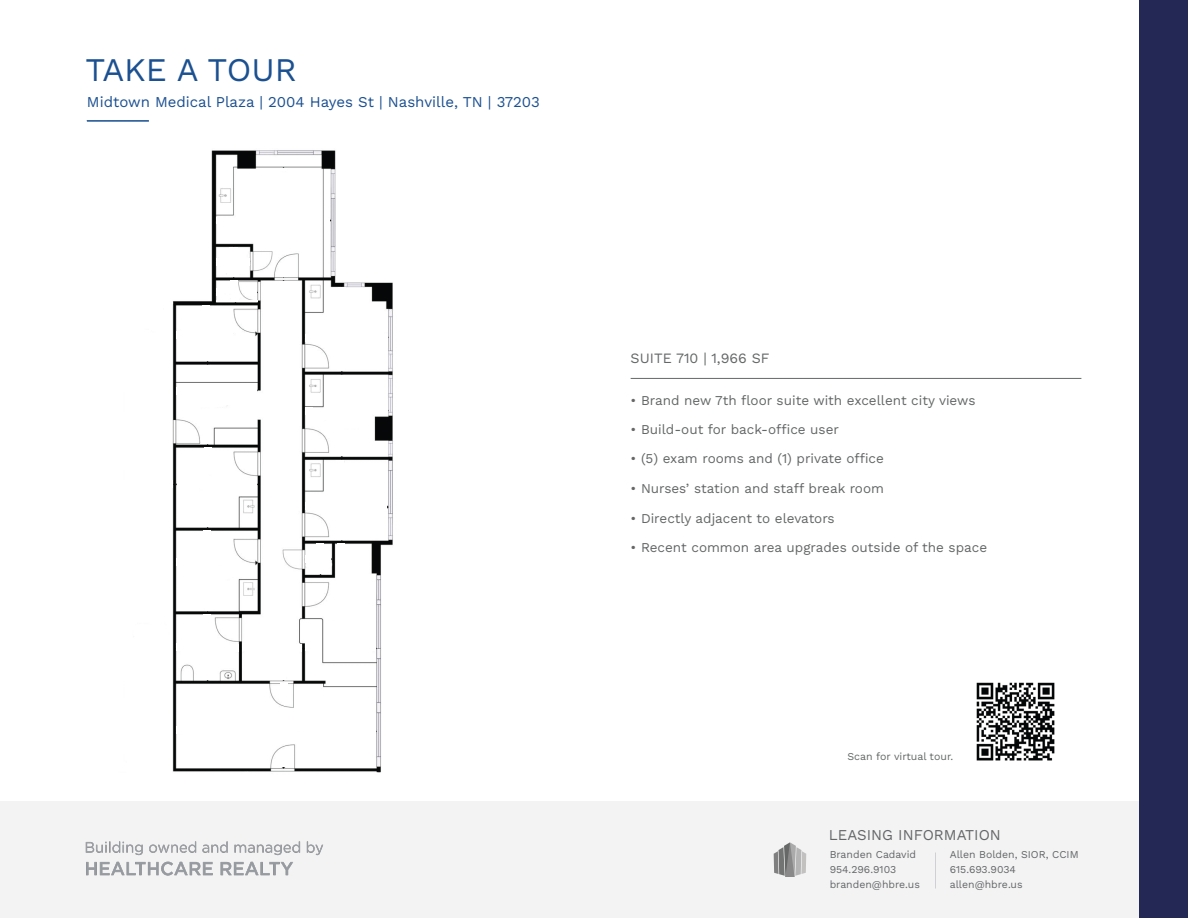
<style>
.page{position:relative;width:1188px;height:918px;background:#fff}
.page>*{position:absolute;margin:0;border:0;box-sizing:border-box;transform-origin:0 0}
.t1{font:33px "Work Sans";color:#1b5091}
.t2{font:15px "Work Sans";color:#1b5091}
.t3{font:15px "Work Sans";color:#646667}
.t4{font:14.25px "Work Sans";color:#646667}
.t5{font:13.5px "Work Sans";color:#646667}
.t6{font:10.5px/15px "Work Sans";color:#646667}
.t7{font:10.5px "Work Sans";color:#646767}
</style>
<div class="page">
<div style="left:0;top:801px;width:1188px;height:117px;background:#f3f3f4"></div>
<svg style="left:774px;top:842px;width:32px;height:35px"></svg>
<hr style="left:87px;top:120px;width:62px;height:2px;background:#1b5091">
<div style="left:1139px;top:0;width:49px;height:918px;background:#232954"></div>
<hr style="left:631px;top:378px;width:450px;height:1px;background:#646667">
<img style="left:976px;top:682px;width:79px;height:79px">
<img style="left:172px;top:150px;width:221px;height:623px">
<svg style="left:280px;top:168px;width:6px;height:3px"></svg>
<div style="left:216px;top:217px;width:6px;height:7px;background:#fff"></div>
<div style="left:229px;top:247px;width:8px;height:5px;background:#fff"></div>
<svg style="left:230px;top:273px;width:8px;height:4px"></svg>
<div style="left:216px;top:258px;width:6px;height:8px;background:#fff"></div>
<div style="left:244px;top:258px;width:6px;height:8px;background:#fff"></div>
<svg style="left:325px;top:218px;width:5px;height:7px"></svg>
<div style="left:280px;top:269px;width:8px;height:8px;background:#fff"></div>
<div style="left:280px;top:281px;width:8px;height:8px;background:#fff"></div>
<div style="left:230px;top:280px;width:8px;height:5px;background:#fff"></div>
<div style="left:216px;top:289px;width:8px;height:7px;background:#fff"></div>
<hr style="left:216px;top:301px;width:42px;height:1px;background:#fff">
<svg style="left:254px;top:289px;width:3px;height:7px"></svg>
<div style="left:231px;top:294px;width:8px;height:8px;background:#fff"></div>
<div style="left:202px;top:306px;width:8px;height:7px;background:#fff"></div>
<div style="left:176px;top:331px;width:8px;height:8px;background:#fff"></div>
<div style="left:204px;top:353px;width:8px;height:8px;background:#fff"></div>
<div style="left:204px;top:365px;width:8px;height:8px;background:#fff"></div>
<div style="left:176px;top:387px;width:8px;height:8px;background:#fff"></div>
<div style="left:250px;top:386px;width:7px;height:8px;background:#fff"></div>
<div style="left:201px;top:436px;width:11px;height:8px;background:#fff"></div>
<div style="left:204px;top:447px;width:8px;height:8px;background:#fff"></div>
<div style="left:165px;top:480px;width:8px;height:8px;background:#fff"></div>
<div style="left:177px;top:480px;width:8px;height:8px;background:#fff"></div>
<div style="left:204px;top:519px;width:8px;height:8px;background:#fff"></div>
<div style="left:249px;top:481px;width:8px;height:7px;background:#fff"></div>
<div style="left:204px;top:530px;width:7px;height:8px;background:#fff"></div>
<div style="left:176px;top:559px;width:8px;height:7px;background:#fff"></div>
<div style="left:205px;top:603px;width:8px;height:7px;background:#fff"></div>
<div style="left:203px;top:614px;width:8px;height:8px;background:#fff"></div>
<div style="left:177px;top:643px;width:7px;height:8px;background:#fff"></div>
<div style="left:231px;top:644px;width:8px;height:8px;background:#fff"></div>
<div style="left:204px;top:672px;width:8px;height:8px;background:#fff"></div>
<div style="left:242px;top:643px;width:8px;height:8px;background:#fff"></div>
<div style="left:294px;top:644px;width:8px;height:8px;background:#fff"></div>
<div style="left:278px;top:672px;width:8px;height:8px;background:#fff"></div>
<svg style="left:280px;top:683px;width:8px;height:4px"></svg>
<div style="left:176px;top:727px;width:8px;height:7px;background:#fff"></div>
<div style="left:280px;top:759px;width:8px;height:8px;background:#fff"></div>
<div style="left:337px;top:676px;width:8px;height:8px;background:#fff"></div>
<div style="left:368px;top:727px;width:8px;height:8px;background:#fff"></div>
<div style="left:368px;top:643px;width:8px;height:8px;background:#fff"></div>
<div style="left:305px;top:643px;width:8px;height:8px;background:#fff"></div>
<div style="left:337px;top:543px;width:8px;height:8px;background:#fff"></div>
<div style="left:323px;top:554px;width:8px;height:8px;background:#fff"></div>
<div style="left:316px;top:543px;width:7px;height:8px;background:#fff"></div>
<div style="left:305px;top:555px;width:8px;height:8px;background:#fff"></div>
<div style="left:316px;top:566px;width:8px;height:8px;background:#fff"></div>
<div style="left:338px;top:532px;width:8px;height:8px;background:#fff"></div>
<div style="left:305px;top:502px;width:8px;height:8px;background:#fff"></div>
<div style="left:379px;top:503px;width:8px;height:8px;background:#fff"></div>
<div style="left:336px;top:460px;width:8px;height:7px;background:#fff"></div>
<div style="left:338px;top:449px;width:8px;height:7px;background:#fff"></div>
<div style="left:305px;top:407px;width:8px;height:8px;background:#fff"></div>
<div style="left:380px;top:406px;width:8px;height:8px;background:#fff"></div>
<div style="left:337px;top:375px;width:8px;height:7px;background:#fff"></div>
<div style="left:337px;top:363px;width:8px;height:8px;background:#fff"></div>
<div style="left:380px;top:334px;width:8px;height:7px;background:#fff"></div>
<div style="left:305px;top:334px;width:8px;height:7px;background:#fff"></div>
<div style="left:338px;top:287px;width:8px;height:8px;background:#fff"></div>
<img style="left:85px;top:841px;width:238px;height:35px">
<h1 class="t1" style="left:85px;top:45px;width:213px">TAKE A TOUR</h1>
<p class="t2" style="left:87px;top:91px;width:454px">Midtown Medical Plaza | 2004 Hayes St | Nashville, TN | 37203</p>
<p class="t4" style="left:631px;top:347px;width:140px">SUITE 710 | 1,966 SF</p>
<p class="t5" style="left:631px;top:390px;width:346px">• Brand new 7th floor suite with excellent city views</p>
<p class="t5" style="left:631px;top:419px;width:210px">• Build-out for back-office user</p>
<p class="t5" style="left:631px;top:448px;width:255px">• (5) exam rooms and (1) private office</p>
<p class="t5" style="left:631px;top:478px;width:255px">• Nurses’ station and staff break room</p>
<p class="t5" style="left:631px;top:508px;width:206px">• Directly adjacent to elevators</p>
<p class="t5" style="left:631px;top:537px;width:358px">• Recent common area upgrades outside of the space</p>
<p class="t7" style="left:847px;top:748px;width:107px">Scan for virtual tour.</p>
<p class="t3" style="left:829px;top:824px;width:174px">LEASING INFORMATION</p>
<p class="t6" style="left:830px;top:847px;width:92px">Branden Cadavid<br>954.296.9103 branden@hbre.us</p>
<p class="t6" style="left:950px;top:847px;width:130px">Allen Bolden, SIOR, CCIM<br>615.693.9034 allen@hbre.us</p>
</div>
